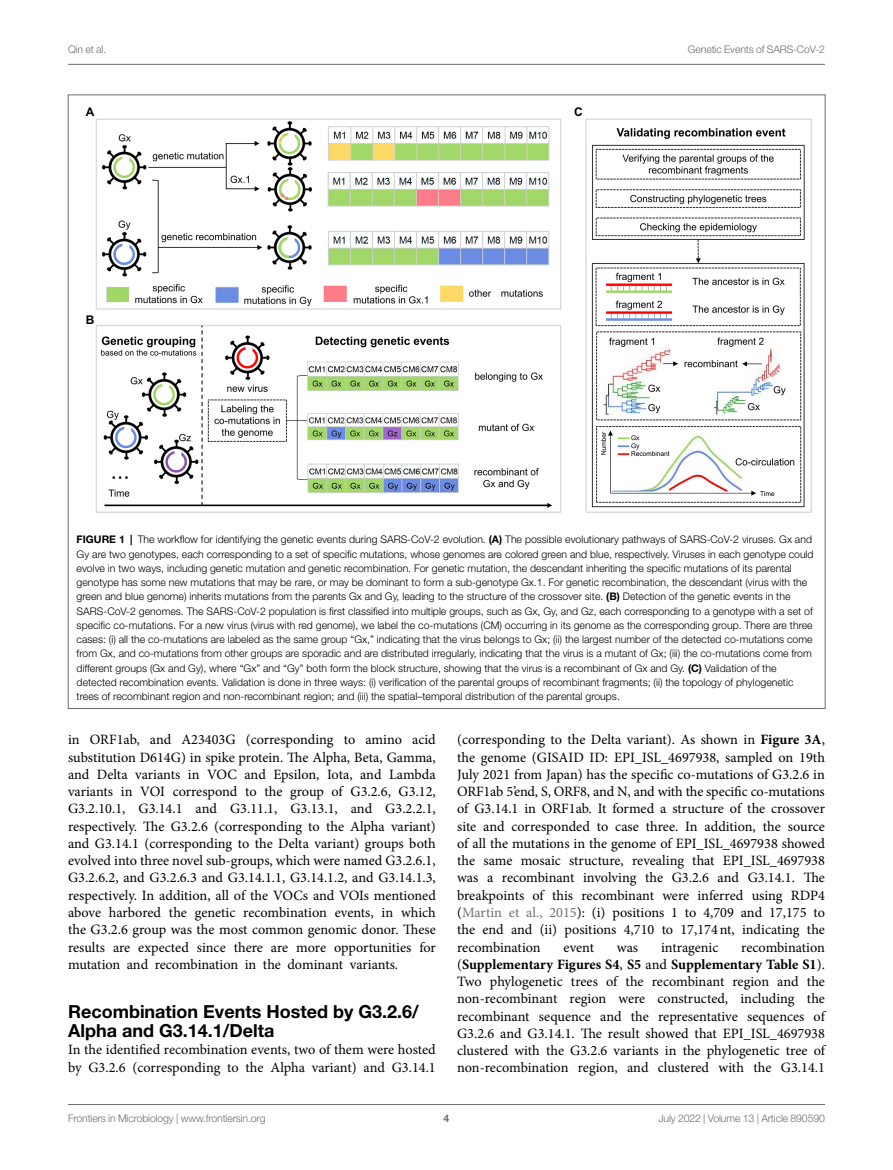
<style>
.page{position:relative;width:893px;height:1170px;background:#fff}
.page>*{position:absolute;margin:0;border:0;box-sizing:border-box;transform-origin:0 0}
.HEAD_2{font:700 18px/18.8px "Helvetica Neue LT Std";color:#000}
.TEXT_FLUSH{font:14.25px/17.2px "Minion Pro";color:#000;text-align:justify}
.TEXT{font:14.25px/17.2px "Minion Pro";letter-spacing:-.005em;color:#000;text-align:justify}
.t1{font:700 12px "Arial";color:#000}
.FIG_LEG{font:300 10.5px/14.2px "Helvetica Neue LT Std";color:#000}
.t2{font:300 10.5px "Helvetica Neue LT Std";letter-spacing:-.015em;color:#6d6e71}
.t3{font:700 10.5px "Helvetica Neue LT Std";color:#6d6e71}
.s1{font-weight:700}
.s2{color:#6d6e71}
</style>
<div class="page">
<hr style="left:68px;top:64px;width:757px;height:1px;background:#6d6e71">
<hr style="left:68px;top:1104px;width:757px;height:1px;background:#6d6e71">
<img style="left:95px;top:118px;width:717px;height:395px">
<p class="t2" style="left:68px;top:42px;width:40px">Qin et al.</p>
<p class="t2" style="left:688px;top:42px;width:138px">Genetic Events of SARS-CoV-2</p>
<p class="t1" style="left:86px;top:104px;width:10px">A</p>
<p class="t1" style="left:574px;top:104px;width:10px">C</p>
<p class="t1" style="left:86px;top:312px;width:10px">B</p>
<p class="FIG_LEG" style="left:77px;top:532px;width:738px"><span class="s1">FIGURE 1 |</span> The workflow for identifying the genetic events during SARS-CoV-2 evolution. <span class="s1">(A)</span> The possible evolutionary pathways of SARS-CoV-2 viruses. Gx and Gy are two genotypes, each corresponding to a set of specific mutations, whose genomes are colored green and blue, respectively. Viruses in each genotype could evolve in two ways, including genetic mutation and genetic recombination. For genetic mutation, the descendant inheriting the specific mutations of its parental genotype has some new mutations that may be rare, or may be dominant to form a sub-genotype Gx.1. For genetic recombination, the descendant (virus with the green and blue genome) inherits mutations from the parents Gx and Gy, leading to the structure of the crossover site. <span class="s1">(B)</span> Detection of the genetic events in the SARS-CoV-2 genomes. The SARS-CoV-2 population is first classified into multiple groups, such as Gx, Gy, and Gz, each corresponding to a genotype with a set of specific co-mutations. For a new virus (virus with red genome), we label the co-mutations (CM) occurring in its genome as the corresponding group. There are three cases: (i) all the co-mutations are labeled as the same group “Gx,” indicating that the virus belongs to Gx; (ii) the largest number of the detected co-mutations come from Gx, and co-mutations from other groups are sporadic and are distributed irregularly, indicating that the virus is a mutant of Gx; (iii) the co-mutations come from different groups (Gx and Gy), where “Gx” and “Gy” both form the block structure, showing that the virus is a recombinant of Gx and Gy. <span class="s1">(C)</span> Validation of the detected recombination events. Validation is done in three ways: (i) verification of the parental groups of recombinant fragments; (ii) the topology of phylogenetic trees of recombinant region and non-recombinant region; and (iii) the spatial–temporal distribution of the parental groups.</p>
<p class="TEXT" style="left:68px;top:731px;width:369px">in ORF1ab, and A23403G (corresponding to amino acid substitution D614G) in spike protein. The Alpha, Beta, Gamma, and Delta variants in VOC and Epsilon, Iota, and Lambda variants in VOI correspond to the group of G3.2.6, G3.12, G3.2.10.1, G3.14.1 and G3.11.1, G3.13.1, and G3.2.2.1, respectively. The G3.2.6 (corresponding to the Alpha variant) and G3.14.1 (corresponding to the Delta variant) groups both evolved into three novel sub-groups, which were named G3.2.6.1, G3.2.6.2, and G3.2.6.3 and G3.14.1.1, G3.14.1.2, and G3.14.1.3, respectively. In addition, all of the VOCs and VOIs mentioned above harbored the genetic recombination events, in which the G3.2.6 group was the most common genomic donor. These results are expected since there are more opportunities for mutation and recombination in the dominant variants.</p>
<p class="HEAD_2" style="left:68px;top:1002px;width:352px">Recombination Events Hosted by G3.2.6/<br>Alpha and G3.14.1/Delta</p>
<p class="TEXT_FLUSH" style="left:68px;top:1041px;width:369px">In the identified recombination events, two of them were hosted by G3.2.6 (corresponding to the Alpha variant) and G3.14.1</p>
<p class="TEXT_FLUSH" style="left:457px;top:731px;width:369px">(corresponding to the Delta variant). As shown in <span class="s1">Figure 3A</span>, the genome (GISAID ID: EPI_ISL_4697938, sampled on 19th July 2021 from Japan) has the specific co-mutations of G3.2.6 in ORF1ab 5’end, S, ORF8, and N, and with the specific co-mutations of G3.14.1 in ORF1ab. It formed a structure of the crossover site and corresponded to case three. In addition, the source of all the mutations in the genome of EPI_ISL_4697938 showed the same mosaic structure, revealing that EPI_ISL_4697938 was a recombinant involving the G3.2.6 and G3.14.1. The breakpoints of this recombinant were inferred using RDP4 (<span class="s2">Martin et al., 2015</span>): (i) positions 1 to 4,709 and 17,175 to the end and (ii) positions 4,710 to 17,174nt, indicating the recombination</p>
<p class="TEXT_FLUSH" style="left:457px;top:938px;width:369px;text-indent:284px">recombination (<span class="s1">Supplementary Figures S4</span>, <span class="s1">S5</span> and <span class="s1">Supplementary Table S1</span>).<br>Two phylogenetic trees of the recombinant region and the non-recombinant region were constructed, including the recombinant sequence and the representative sequences of G3.2.6 and G3.14.1. The result showed that EPI_ISL_4697938 clustered with the G3.2.6 variants in the phylogenetic tree of non-recombination region, and clustered with the G3.14.1</p>
<p class="TEXT_FLUSH" style="left:564px;top:938px;width:32px">event</p>
<p class="TEXT_FLUSH" style="left:617px;top:938px;width:23px">was</p>
<p class="TEXT_FLUSH" style="left:661px;top:938px;width:59px">intragenic</p>
<p class="t2" style="left:68px;top:1111px;width:199px">Frontiers in Microbiology | www.frontiersin.org</p>
<p class="t3" style="left:444px;top:1111px;width:7px">4</p>
<p class="t2" style="left:658px;top:1111px;width:168px">July 2022 | Volume 13 | Article 890590</p>
</div>
